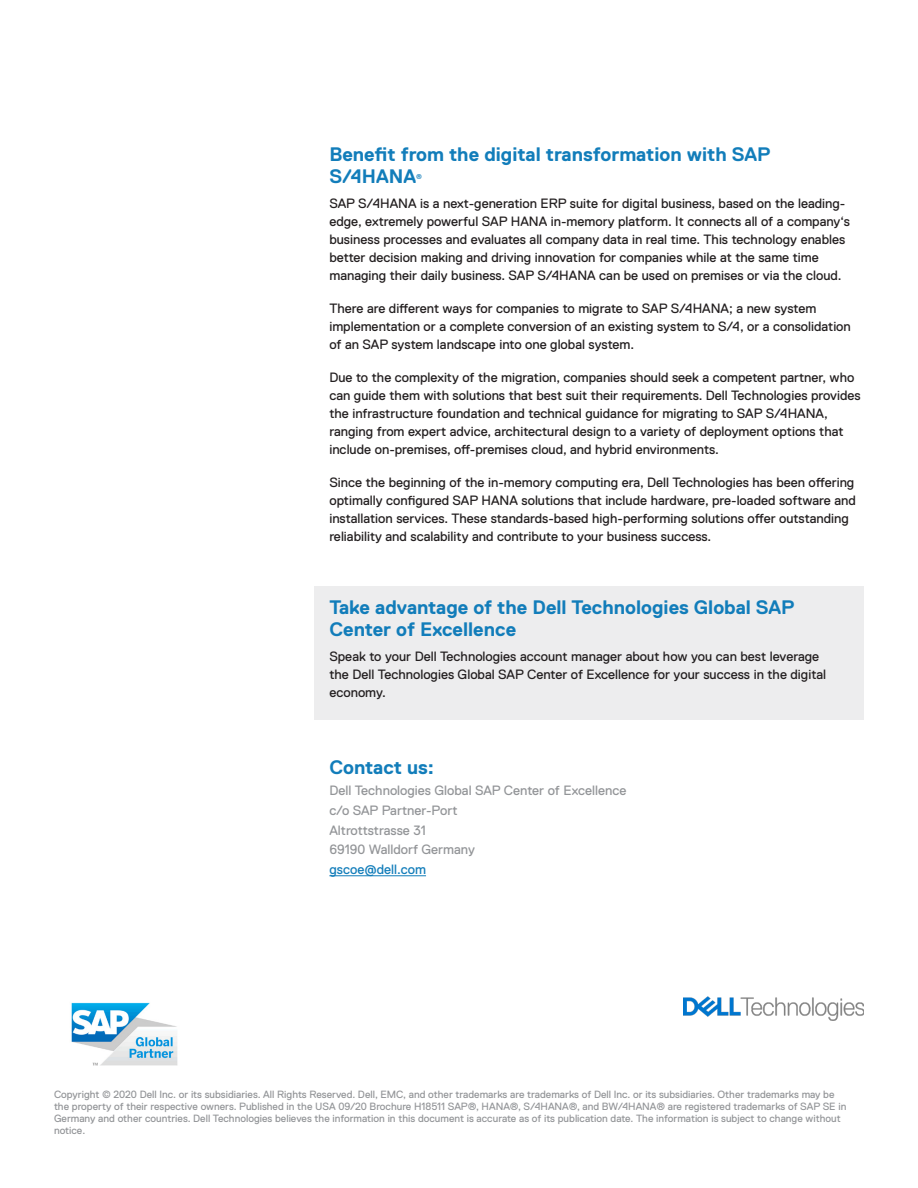
<style>
.page{position:relative;width:918px;height:1188px;background:#fff}
.page>*{position:absolute;margin:0;border:0;box-sizing:border-box;transform-origin:0 0}
.Body_Head_Level_1_De{font:700 19.5px/22.5px "Dell Replica";color:#127dba}
.Sidebar_Head_Dell_Re{font:700 19.5px "Dell Replica";color:#127dba}
.Body_Copy_Dell_Repli{font:13.5px/18px "Dell Replica";color:#231f20}
.Sidebar_Copy_Dell_Re{font:13.5px "Dell Replica";color:#939598}
.Sidebar_Copy_Dell_Re-2{font:13.5px "Dell Replica";color:#127dba}
.Footer_and_Copyright{font:10.5px/12px "Dell Replica";color:#939598}
.Body_Head_Level_1_De-2{font:7.05px "Dell Replica";color:#127dba}
</style>
<div class="page">
<hr style="left:329px;top:876px;width:97px;height:1px;background:#127dba">
<img style="left:684px;top:997px;width:180px;height:23px">
<img style="left:71px;top:1002px;width:107px;height:64px">
<div style="left:314px;top:586px;width:550px;height:134px;background:#ededee"></div>
<p class="Body_Head_Level_1_De" style="left:329px;top:143px;width:443px">Benefit from the digital transformation with SAP<br>S/4HANA</p>
<p class="Body_Head_Level_1_De-2" style="left:416px;top:173px;width:7px">®</p>
<p class="Body_Copy_Dell_Repli" style="left:329px;top:194px;width:522px">SAP S/4HANA is a next-generation ERP suite for digital business, based on the leading&shy;edge, extremely powerful SAP HANA in-memory platform. It connects all of a company‘s business processes and evaluates all company data in real time. This technology enables better decision making and driving innovation for companies while at the same time managing their daily business. SAP S/4HANA can be used on premises or via the cloud.</p>
<p class="Body_Copy_Dell_Repli" style="left:329px;top:299px;width:523px">There are different ways for companies to migrate to SAP S/4HANA; a new system implementation or a complete conversion of an existing system to S/4, or a consolidation of an SAP system landscape into one global system.</p>
<p class="Body_Copy_Dell_Repli" style="left:329px;top:368px;width:533px">Due to the complexity of the migration, companies should seek a competent partner, who can guide them with solutions that best suit their requirements. Dell Technologies provides the infrastructure foundation and technical guidance for migrating to SAP S/4HANA, ranging from expert advice, architectural design to a variety of deployment options that include on-premises, off-premises cloud, and hybrid environments.</p>
<p class="Body_Copy_Dell_Repli" style="left:329px;top:473px;width:528px">Since the beginning of the in-memory computing era, Dell Technologies has been offering optimally configured SAP HANA solutions that include hardware, pre-loaded software and installation services. These standards-based high-performing solutions offer outstanding reliability and scalability and contribute to your business success.</p>
<p class="Body_Head_Level_1_De" style="left:329px;top:596px;width:467px">Take advantage of the Dell Technologies Global SAP<br>Center of Excellence</p>
<p class="Body_Copy_Dell_Repli" style="left:329px;top:647px;width:498px">Speak to your Dell Technologies account manager about how you can best leverage the Dell Technologies Global SAP Center of Excellence for your success in the digital economy.</p>
<p class="Sidebar_Head_Dell_Re" style="left:329px;top:756px;width:106px">Contact us:</p>
<p class="Sidebar_Copy_Dell_Re" style="left:329px;top:783px;width:299px">Dell Technologies Global SAP Center of Excellence</p>
<p class="Sidebar_Copy_Dell_Re" style="left:329px;top:803px;width:130px">c/o SAP Partner-Port</p>
<p class="Sidebar_Copy_Dell_Re" style="left:329px;top:822px;width:98px">Altrottstrasse 31</p>
<p class="Sidebar_Copy_Dell_Re" style="left:329px;top:842px;width:147px">69190 Walldorf Germany</p>
<p class="Sidebar_Copy_Dell_Re-2" style="left:329px;top:862px;width:98px">gscoe@dell.com</p>
<p class="Footer_and_Copyright" style="left:54px;top:1088px;width:794px">Copyright © 2020 Dell Inc. or its subsidiaries. All Rights Reserved. Dell, EMC, and other trademarks are trademarks of Dell Inc. or its subsidiaries. Other trademarks may be the property of their respective owners. Published in the USA 09/20 Brochure H18511 SAP®, HANA®, S/4HANA®, and BW/4HANA® are registered trademarks of SAP SE in Germany and other countries. Dell Technologies believes the information in this document is accurate as of its publication date. The information is subject to change without notice.</p>
</div>
